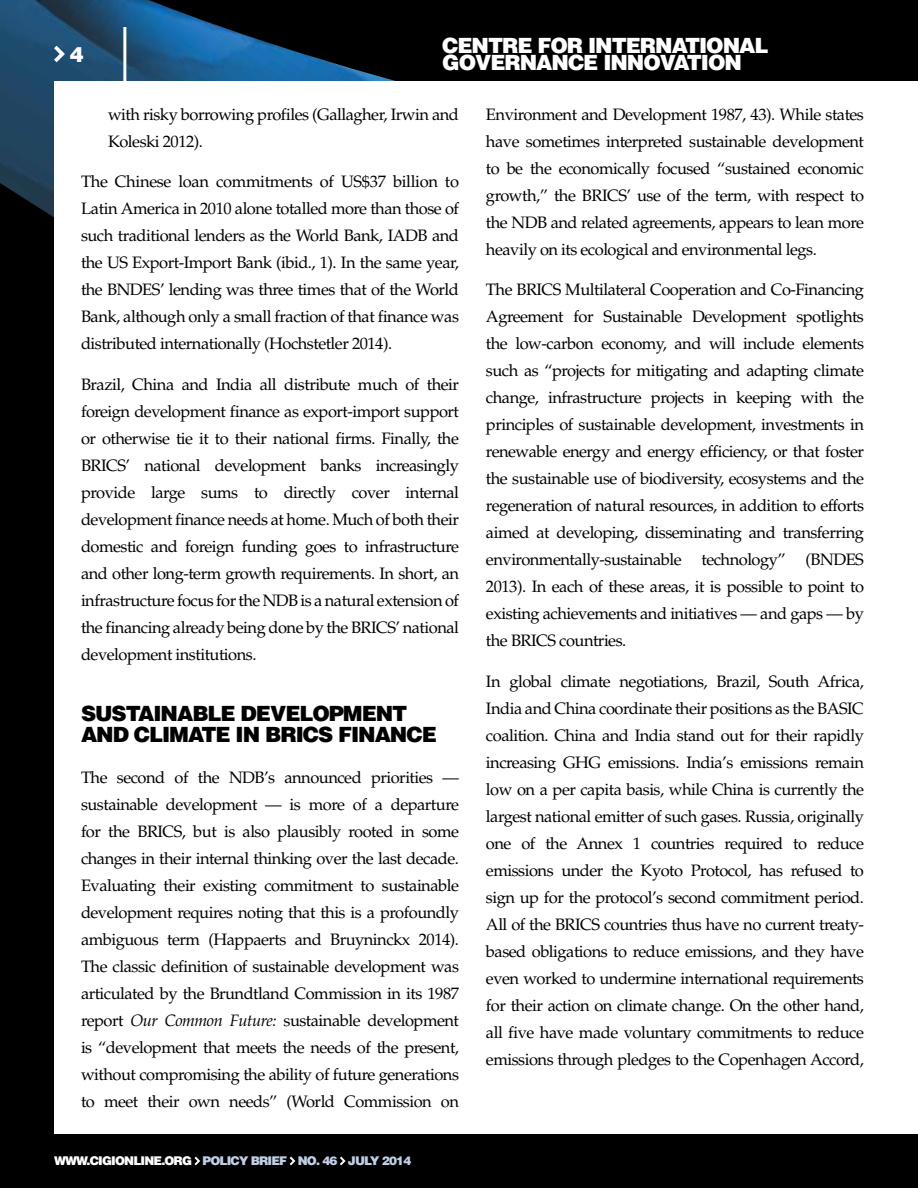
<style>
.page{position:relative;width:918px;height:1188px;background:#fff}
.page>*{position:absolute;margin:0;border:0;box-sizing:border-box;transform-origin:0 0}
.t1{font:900 21px/21px "Helvetica LT Std";letter-spacing:-.05em;color:#000}
.t2{font:900 21px/16.5px "Helvetica LT Std";letter-spacing:-.05em;color:#fff}
.t3{font:16.5px/27px "Palatino LT Std";letter-spacing:-.03em;color:#000;text-align:justify}
.t4{font:900 12px "Helvetica LT Std";letter-spacing:-.07em;color:#bfcfe6}
.s1{font-style:italic}
.s2{color:#fff}
</style>
<div class="page">
<div style="left:0;top:385px;width:918px;height:803px;background:#000"></div>
<img style="left:0;top:0;width:918px;height:385px">
<svg style="left:54px;top:46px;width:11px;height:16px"></svg>
<svg style="left:194px;top:1157px;width:6px;height:8px"></svg>
<svg style="left:290px;top:1157px;width:5px;height:8px"></svg>
<svg style="left:340px;top:1157px;width:6px;height:8px"></svg>
<hr style="left:123px;top:27px;width:3px;height:54px;background:#fff">
<div style="left:54px;top:81px;width:864px;height:1053px;background:#fff"></div>
<p class="t2" style="left:70px;top:46px;width:16px">4</p>
<p class="t2" style="left:442px;top:37px;width:328px">CENTRE FOR INTERNATIONAL<br>GOVERNANCE INNOVATION</p>
<p class="t3" style="left:108px;top:101px;width:353px">with risky borrowing profiles (Gallagher, Irwin and<br>Koleski 2012).</p>
<p class="t3" style="left:81px;top:169px;width:380px">The Chinese loan commitments of US$37 billion to Latin America in 2010 alone totalled more than those of such traditional lenders as the World Bank, IADB and the US Export-Import Bank (ibid., 1). In the same year, the BNDES’ lending was three times that of the World Bank, although only a small fraction of that finance was distributed internationally (Hochstetler 2014).</p>
<p class="t3" style="left:81px;top:371px;width:380px">Brazil, China and India all distribute much of their foreign development finance as export-import support or otherwise tie it to their national firms. Finally, the BRICS’ national development banks increasingly provide large sums to directly cover internal development finance needs at home. Much of both their domestic and foreign funding goes to infrastructure and other long-term growth requirements. In short, an infrastructure focus for the NDB is a natural extension of the financing already being done by the BRICS’ national development institutions.</p>
<p class="t1" style="left:81px;top:703px;width:357px">SUSTAINABLE DEVELOPMENT<br>AND CLIMATE IN BRICS FINANCE</p>
<p class="t3" style="left:81px;top:764px;width:380px">The second of the NDB’s announced priorities — sustainable development — is more of a departure for the BRICS, but is also plausibly rooted in some changes in their internal thinking over the last decade.<br>Evaluating their existing commitment to sustainable development requires noting that this is a profoundly ambiguous term (Happaerts and Bruyninckx 2014).<br>The classic definition of sustainable development was articulated by the Brundtland Commission in its 1987 report <span class="s1">Our Common Future:</span> sustainable development is “development that meets the needs of the present, without compromising the ability of future generations to meet their own needs” (World Commission on</p>
<p class="t4" style="left:54px;top:1153px;width:310px"><span class="s2">WWW.CIGIONLINE.ORG</span> POLICY BRIEF NO. 46 July</p>
<p class="t4" style="left:382px;top:1153px;width:31px">2014</p>
<p class="t3" style="left:486px;top:101px;width:380px">Environment and Development 1987, 43). While states have sometimes interpreted sustainable development to be the economically focused “sustained economic growth,” the BRICS’ use of the term, with respect to the NDB and related agreements, appears to lean more heavily on its ecological and environmental legs.</p>
<p class="t3" style="left:486px;top:277px;width:380px">The BRICS Multilateral Cooperation and Co-Financing Agreement for Sustainable Development spotlights the low-carbon economy, and will include elements such as “projects for mitigating and adapting climate change, infrastructure projects in keeping with the principles of sustainable development, investments in renewable energy and energy efficiency, or that foster the sustainable use of biodiversity, ecosystems and the regeneration of natural resources, in addition to efforts aimed at developing, disseminating and transferring environmentally-sustainable technology” (BNDES 2013). In each of these areas, it is possible to point to existing achievements and initiatives — and gaps — by the BRICS countries.</p>
<p class="t3" style="left:486px;top:668px;width:380px">In global climate negotiations, Brazil, South Africa, India and China coordinate their positions as the BASIC coalition. China and India stand out for their rapidly increasing GHG emissions. India’s emissions remain low on a per capita basis, while China is currently the largest national emitter of such gases. Russia, originally one of the Annex 1 countries required to reduce emissions under the Kyoto Protocol, has refused to sign up for the protocol’s second commitment period.<br>All of the BRICS countries thus have no current treaty&shy;based obligations to reduce emissions, and they have even worked to undermine international requirements for their action on climate change. On the other hand, all five have made voluntary commitments to reduce emissions through pledges to the Copenhagen Accord,</p>
</div>
